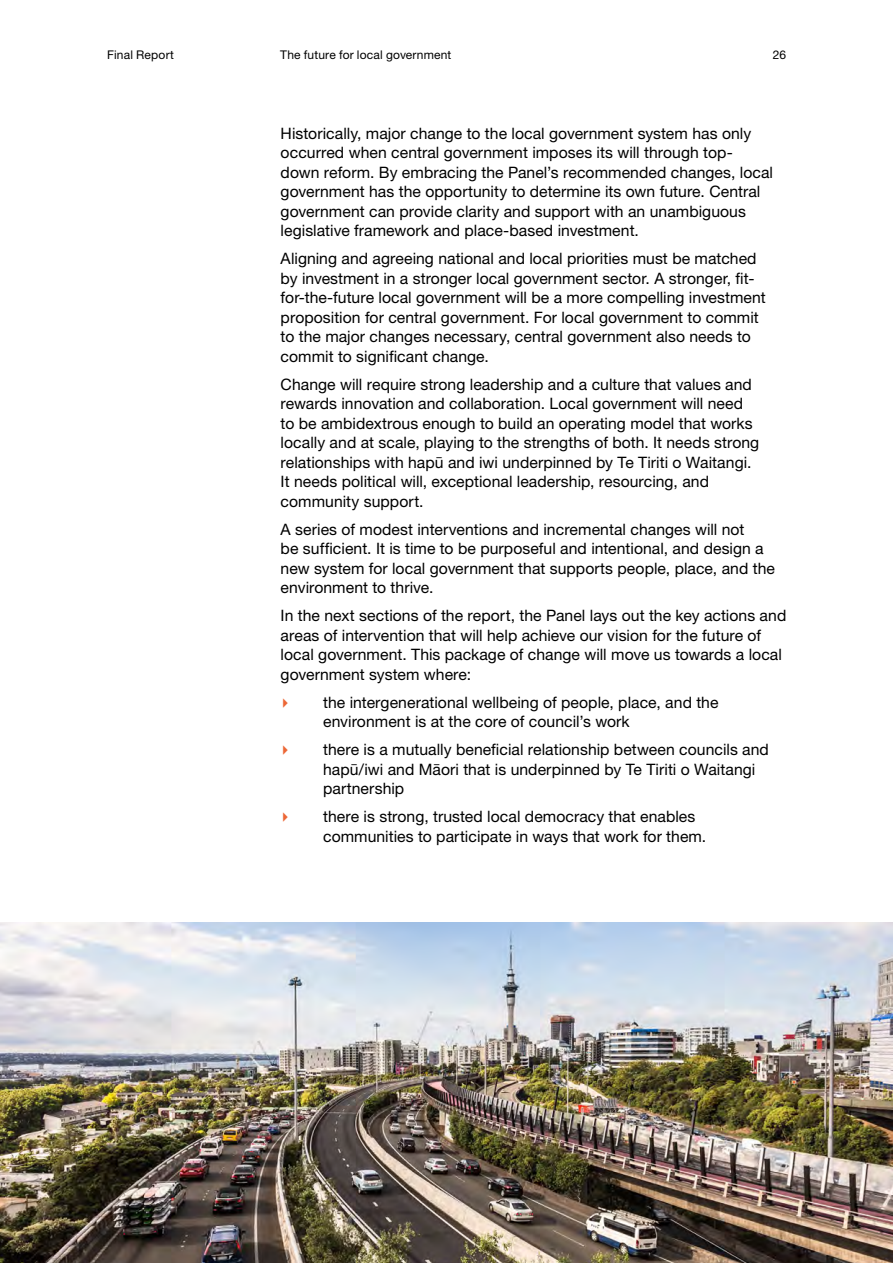
<style>
.page{position:relative;width:893px;height:1263px;background:#fff}
.page>*{position:absolute;margin:0;border:0;box-sizing:border-box;transform-origin:0 0}
.Body{font:15.75px/19.5px "Helvetica Neue LT Pro";letter-spacing:.005em;color:#000}
.t1{font:15.75px "Lucida Grande";color:#ec6736}
.t2{font:12px "Helvetica Neue LT Pro";letter-spacing:.015em;color:#000}
</style>
<div class="page">
<img style="left:0;top:923px;width:893px;height:340px">
<p class="t2" style="left:107px;top:47px;width:68px">Final Report</p>
<p class="t2" style="left:280px;top:47px;width:173px">The future for local government</p>
<p class="t2" style="left:773px;top:47px;width:15px">26</p>
<p class="Body" style="left:281px;top:123px;width:494px">Historically, major change to the local government system has only occurred when central government imposes its will through top&shy;down reform. By embracing the Panel’s recommended changes, local government has the opportunity to determine its own future. Central government can provide clarity and support with an unambiguous legislative framework and place-based investment.</p>
<p class="Body" style="left:281px;top:249px;width:487px">Aligning and agreeing national and local priorities must be matched by investment in a stronger local government sector. A stronger, fit&shy;for-the-future local government will be a more compelling investment proposition for central government. For local government to commit to the major changes necessary, central government also needs to commit to significant change.</p>
<p class="Body" style="left:281px;top:374px;width:480px">Change will require strong leadership and a culture that values and rewards innovation and collaboration. Local government will need to be ambidextrous enough to build an operating model that works locally and at scale, playing to the strengths of both. It needs strong relationships with hapū and iwi underpinned by Te Tiriti o Waitangi.<br>It needs political will, exceptional leadership, resourcing, and community support.</p>
<p class="Body" style="left:281px;top:519px;width:496px">A series of modest interventions and incremental changes will not<br>be sufficient. It is time to be purposeful and intentional, and design a new system for local government that supports people, place, and the environment to thrive.</p>
<p class="Body" style="left:281px;top:606px;width:507px">In the next sections of the report, the Panel lays out the key actions and areas of intervention that will help achieve our vision for the future of local government. This package of change will move us towards a local government system where:</p>
<p class="t1" style="left:281px;top:693px;width:10px">▸</p>
<p class="Body" style="left:323px;top:692px;width:397px">the intergenerational wellbeing of people, place, and the environment is at the core of council’s work</p>
<p class="t1" style="left:281px;top:741px;width:10px">▸</p>
<p class="Body" style="left:323px;top:740px;width:447px">there is a mutually beneficial relationship between councils and hapū/iwi and Māori that is underpinned by Te Tiriti o Waitangi partnership</p>
<p class="t1" style="left:281px;top:808px;width:10px">▸</p>
<p class="Body" style="left:323px;top:807px;width:385px">there is strong, trusted local democracy that enables communities to participate in ways that work for them.</p>
</div>
